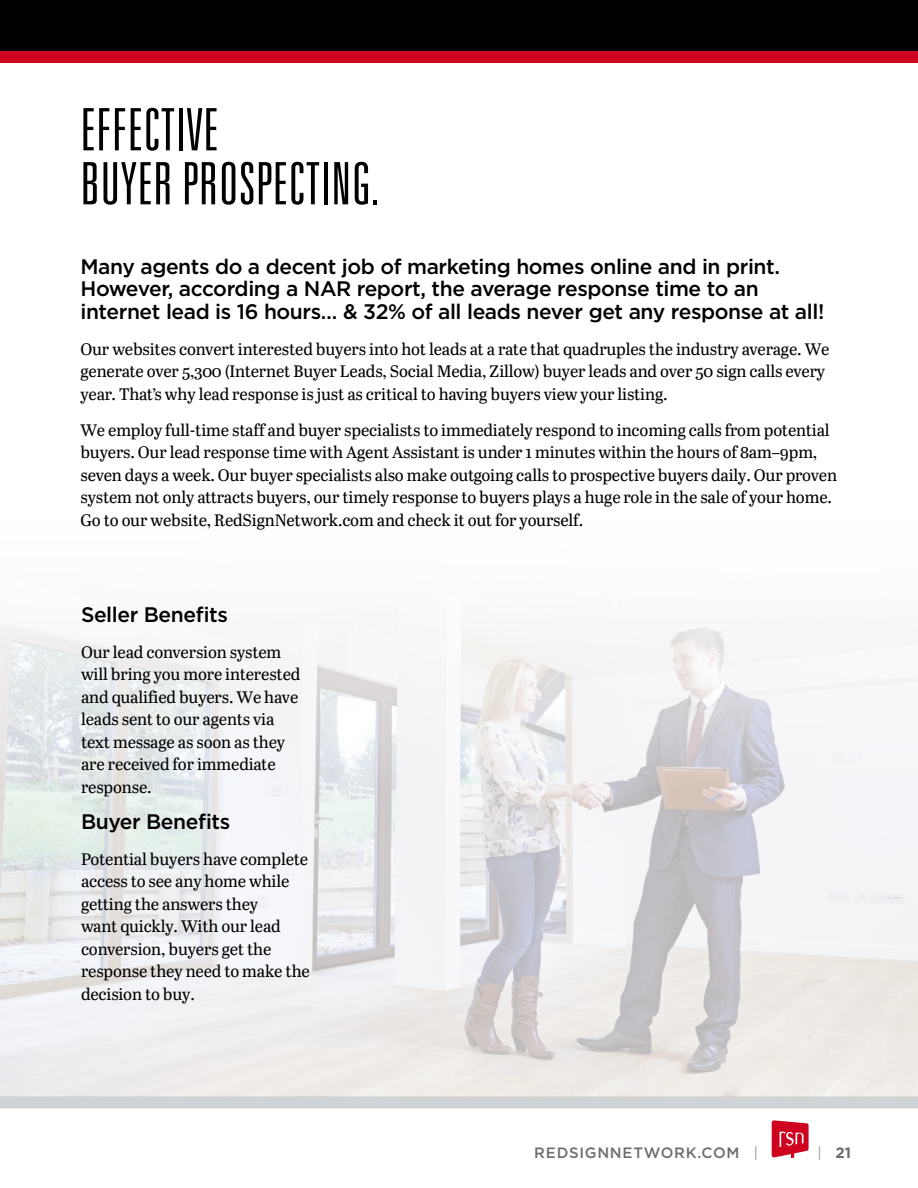
<style>
.page{position:relative;width:918px;height:1188px;background:#fff}
.page>*{position:absolute;margin:0;border:0;box-sizing:border-box;transform-origin:0 0}
.t1{font:300 ultra-condensed 58.5px/54px "Univers LT Std";letter-spacing:.01em;color:#000}
.t2{font:500 21px/22.5px "Gotham";letter-spacing:-.02em;color:#000}
.t3{font:16.5px/22.5px "Abril W01 Text";letter-spacing:-.01em;color:#000}
.t4{font:500 15px "Gotham";letter-spacing:.05em;color:#6d6e71}
.t5{font:700 15px "Gotham";color:#6d6e71}
.s1{font-weight:300}
</style>
<div class="page">
<div style="left:0;top:0;width:918px;height:54px;background:#000"></div>
<div style="left:0;top:51px;width:918px;height:12px;background:#ce011f"></div>
<svg style="left:772px;top:1120px;width:37px;height:38px"></svg>
<div style="left:0;top:1096px;width:918px;height:12px;background:#cfd3d5"></div>
<img style="left:0;top:620px;width:918px;height:476px">
<h1 class="t1" style="left:80px;top:102px;width:300px">EFFECTIVE<br>BUYER PROSPECTING.</h1>
<p class="t2" style="left:80px;top:255px;width:745px">Many agents do a decent job of marketing homes online and in print.<br>However, according a NAR report, the average response time to an internet lead is 16 hours… &amp; 32% of all leads never get any response at all!</p>
<p class="t3" style="left:80px;top:338px;width:751px">Our websites convert interested buyers into hot leads at a rate that quadruples the industry average. We generate over 5,300 (Internet Buyer Leads, Social Media, Zillow) buyer leads and over 50 sign calls every year. That’s why lead response is just as critical to having buyers view your listing.</p>
<p class="t3" style="left:80px;top:419px;width:758px">We employ full-time staff and buyer specialists to immediately respond to incoming calls from potential buyers. Our lead response time with Agent Assistant is under 1 minutes within the hours of 8am–9pm, seven days a week. Our buyer specialists also make outgoing calls to prospective buyers daily. Our proven system not only attracts buyers, our timely response to buyers plays a huge role in the sale of your home.<br>Go to our website, RedSignNetwork.com and check it out for yourself.</p>
<p class="t2" style="left:81px;top:603px;width:148px">Seller Benefits</p>
<p class="t3" style="left:81px;top:641px;width:221px">Our lead conversion system will bring you more interested and qualified buyers. We have leads sent to our agents via text message as soon as they are received for immediate response.</p>
<p class="t2" style="left:81px;top:810px;width:151px">Buyer Benefits</p>
<p class="t3" style="left:81px;top:848px;width:230px">Potential buyers have complete access to see any home while getting the answers they<br>want quickly. With our lead conversion, buyers get the response they need to make the decision to buy.</p>
<p class="t4" style="left:534px;top:1143px;width:225px">REDSIGNNETWORK.COM <span class="s1">|</span></p>
<p class="t5" style="left:818px;top:1143px;width:35px"><span class="s1">|</span> 21</p>
</div>
